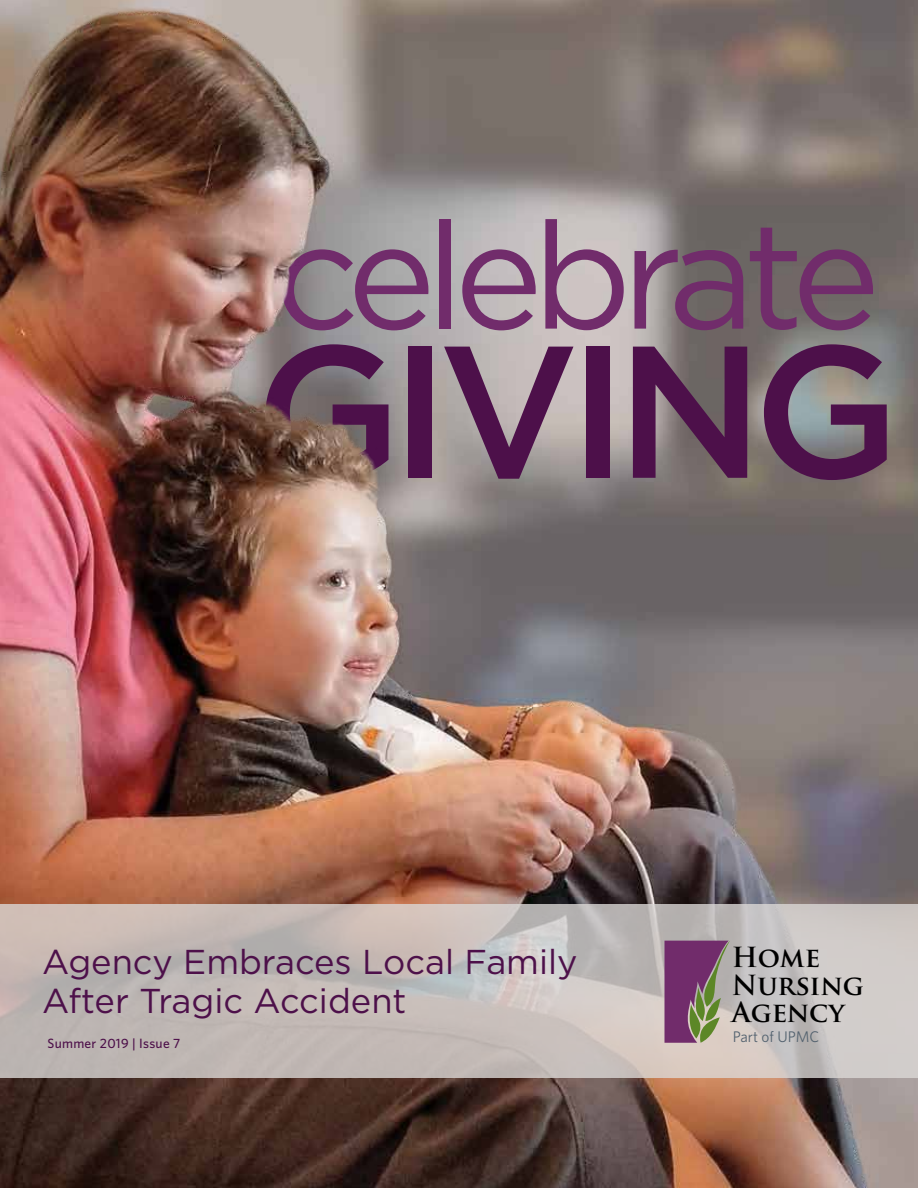
<style>
.page{position:relative;width:918px;height:1188px;background:#fff}
.page>*{position:absolute;margin:0;border:0;box-sizing:border-box;transform-origin:0 0}
.t1{font:500 187.5px "Gotham";letter-spacing:-.06em;color:#4d104a}
.t2{font:150px "Gotham";letter-spacing:-.07em;color:#712c6b}
.t3{font:34.5px/39px "Gotham";color:#4d104a}
.t4{font:700 27px/27.3px "Trajan Pro";letter-spacing:-.005em;color:#000}
.t5{font:15.45px "Whitney";color:#53626f}
.t6{font:500 13.5px "Whitney";letter-spacing:.02em;color:#4d104a}
</style>
<div class="page">
<img style="left:0;top:0;width:918px;height:1188px">
<svg style="left:0;top:904px;width:918px;height:174px;background:#c5bdba"></svg>
<svg style="left:664px;top:941px;width:66px;height:102px;background:#846175"></svg>
<h2 class="t2" style="left:274px;top:180px;width:608px">celebrate</h2>
<h1 class="t1" style="left:255px;top:289px;width:647px">GIVING</h1>
<p class="t3" style="left:42px;top:942px;width:537px">Agency Embraces Local Family<br>After Tragic Accident</p>
<p class="t6" style="left:48px;top:1034px;width:134px">Summer 2019 | Issue 7</p>
<p class="t4" style="left:732px;top:944px;width:134px">Home<br>Nursing<br>Agency</p>
<p class="t5" style="left:733px;top:1026px;width:88px">Part of UPMC</p>
</div>
